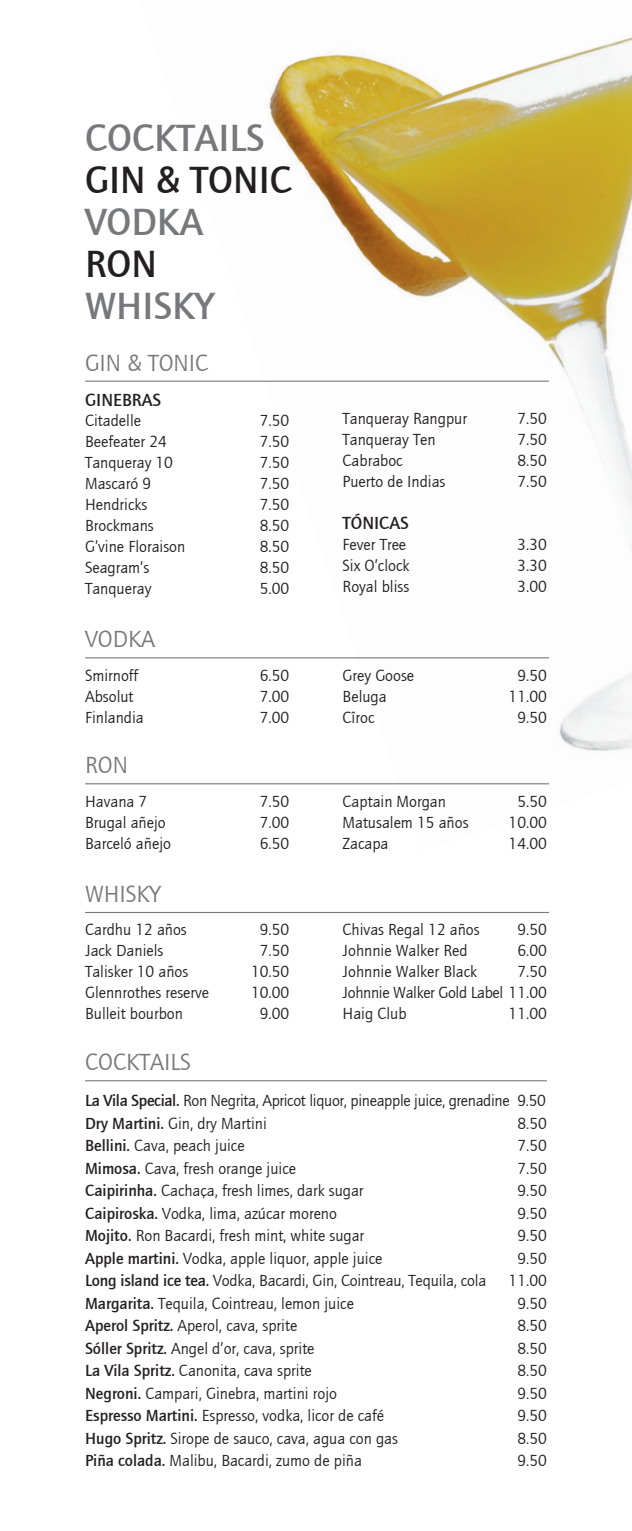
<style>
.page{position:relative;width:632px;height:1531px;background:#fff}
.page>*{position:absolute;margin:0;border:0;box-sizing:border-box;transform-origin:0 0}
.t1{font:500 39px "Quay Sans";color:#76787b}
.t2{font:500 39px "Quay Sans";color:#231f20}
.t3{font:24px "Quay Sans";color:#76787b}
.t4{font:500 18px "Quay Sans";color:#231f20}
.t5{font:16.5px "Quay Sans";color:#231f20}
.t6{font:16.5px "Quay Sans";letter-spacing:-.02em;color:#231f20}
.s1{font-weight:500}
</style>
<div class="page">
<img style="left:139px;top:37px;width:492px;height:748px">
<hr style="left:85px;top:657px;width:464px;height:1px;background:#76787b">
<hr style="left:85px;top:783px;width:464px;height:1px;background:#76787b">
<hr style="left:85px;top:912px;width:464px;height:1px;background:#76787b">
<hr style="left:85px;top:1080px;width:461px;height:1px;background:#76787b">
<hr style="left:85px;top:381px;width:464px;height:1px;background:#76787b">
<p class="t1" style="left:85px;top:116px;width:181px">COCKTAILS</p>
<p class="t2" style="left:85px;top:158px;width:208px">GIN &amp; TONIC</p>
<p class="t1" style="left:85px;top:200px;width:119px">VODKA</p>
<p class="t2" style="left:85px;top:242px;width:73px">RON</p>
<p class="t1" style="left:85px;top:284px;width:130px">WHISKY</p>
<p class="t3" style="left:85px;top:350px;width:125px">GIN &amp; TONIC</p>
<p class="t4" style="left:85px;top:390px;width:78px">GINEBRAS</p>
<p class="t5" style="left:85px;top:411px;width:58px">Citadelle</p>
<p class="t5" style="left:260px;top:411px;width:31px">7.50</p>
<p class="t5" style="left:85px;top:432px;width:83px">Beefeater 24</p>
<p class="t5" style="left:260px;top:432px;width:31px">7.50</p>
<p class="t5" style="left:85px;top:453px;width:89px">Tanqueray 10</p>
<p class="t5" style="left:260px;top:453px;width:31px">7.50</p>
<p class="t5" style="left:85px;top:474px;width:67px">Mascaró 9</p>
<p class="t5" style="left:260px;top:474px;width:31px">7.50</p>
<p class="t5" style="left:85px;top:495px;width:64px">Hendricks</p>
<p class="t5" style="left:260px;top:495px;width:31px">7.50</p>
<p class="t5" style="left:85px;top:516px;width:70px">Brockmans</p>
<p class="t5" style="left:260px;top:516px;width:31px">8.50</p>
<p class="t5" style="left:85px;top:537px;width:102px">G’vine Floraison</p>
<p class="t5" style="left:260px;top:537px;width:31px">8.50</p>
<p class="t5" style="left:85px;top:558px;width:66px">Seagram’s</p>
<p class="t5" style="left:260px;top:558px;width:31px">8.50</p>
<p class="t5" style="left:85px;top:579px;width:68px">Tanqueray</p>
<p class="t5" style="left:260px;top:579px;width:31px">5.00</p>
<h2 class="t3" style="left:85px;top:626px;width:72px">VODKA</h2>
<p class="t5" style="left:85px;top:666px;width:55px">Smirnoff</p>
<p class="t5" style="left:260px;top:666px;width:31px">6.50</p>
<p class="t5" style="left:85px;top:687px;width:50px">Absolut</p>
<p class="t5" style="left:260px;top:687px;width:31px">7.00</p>
<p class="t5" style="left:85px;top:708px;width:60px">Finlandia</p>
<p class="t5" style="left:260px;top:708px;width:31px">7.00</p>
<h2 class="t3" style="left:85px;top:752px;width:44px">RON</h2>
<p class="t5" style="left:85px;top:792px;width:64px">Havana 7</p>
<p class="t5" style="left:260px;top:792px;width:31px">7.50</p>
<p class="t5" style="left:85px;top:813px;width:82px">Brugal añejo</p>
<p class="t5" style="left:260px;top:813px;width:31px">7.00</p>
<p class="t5" style="left:85px;top:834px;width:87px">Barceló añejo</p>
<p class="t5" style="left:260px;top:834px;width:31px">6.50</p>
<h2 class="t3" style="left:85px;top:881px;width:77px">WHISKY</h2>
<p class="t5" style="left:85px;top:921px;width:103px">Cardhu 12 años</p>
<p class="t5" style="left:260px;top:921px;width:31px">9.50</p>
<p class="t5" style="left:85px;top:942px;width:80px">Jack Daniels</p>
<p class="t5" style="left:260px;top:942px;width:31px">7.50</p>
<p class="t5" style="left:85px;top:963px;width:105px">Talisker 10 años</p>
<p class="t5" style="left:251px;top:963px;width:40px">10.50</p>
<p class="t5" style="left:85px;top:984px;width:126px">Glennrothes reserve</p>
<p class="t5" style="left:251px;top:984px;width:40px">10.00</p>
<p class="t5" style="left:85px;top:1005px;width:99px">Bulleit bourbon</p>
<p class="t5" style="left:260px;top:1005px;width:31px">9.00</p>
<p class="t5" style="left:342px;top:410px;width:126px">Tanqueray Rangpur</p>
<p class="t5" style="left:517px;top:410px;width:31px">7.50</p>
<p class="t5" style="left:342px;top:431px;width:95px">Tanqueray Ten</p>
<p class="t5" style="left:517px;top:431px;width:31px">7.50</p>
<p class="t5" style="left:342px;top:452px;width:62px">Cabraboc</p>
<p class="t5" style="left:517px;top:452px;width:31px">8.50</p>
<p class="t5" style="left:342px;top:473px;width:104px">Puerto de Indias</p>
<p class="t5" style="left:517px;top:473px;width:31px">7.50</p>
<p class="t4" style="left:342px;top:513px;width:68px">TÓNICAS</p>
<p class="t5" style="left:342px;top:536px;width:65px">Fever Tree</p>
<p class="t5" style="left:517px;top:536px;width:31px">3.30</p>
<p class="t5" style="left:342px;top:557px;width:68px">Six O’clock</p>
<p class="t5" style="left:517px;top:557px;width:31px">3.30</p>
<p class="t5" style="left:342px;top:578px;width:68px">Royal bliss</p>
<p class="t5" style="left:517px;top:578px;width:31px">3.00</p>
<p class="t5" style="left:342px;top:666px;width:73px">Grey Goose</p>
<p class="t5" style="left:517px;top:666px;width:31px">9.50</p>
<p class="t5" style="left:342px;top:687px;width:46px">Beluga</p>
<p class="t5" style="left:508px;top:687px;width:40px">11.00</p>
<p class="t5" style="left:342px;top:708px;width:33px">Cîroc</p>
<p class="t5" style="left:517px;top:708px;width:31px">9.50</p>
<p class="t5" style="left:342px;top:792px;width:105px">Captain Morgan</p>
<p class="t5" style="left:517px;top:792px;width:31px">5.50</p>
<p class="t5" style="left:342px;top:813px;width:127px">Matusalem 15 años</p>
<p class="t5" style="left:508px;top:813px;width:40px">10.00</p>
<p class="t5" style="left:342px;top:834px;width:47px">Zacapa</p>
<p class="t5" style="left:508px;top:834px;width:40px">14.00</p>
<p class="t5" style="left:342px;top:921px;width:138px">Chivas Regal 12 años</p>
<p class="t5" style="left:517px;top:921px;width:31px">9.50</p>
<p class="t5" style="left:342px;top:942px;width:126px">Johnnie Walker Red</p>
<p class="t5" style="left:517px;top:942px;width:31px">6.00</p>
<p class="t5" style="left:342px;top:963px;width:136px">Johnnie Walker Black</p>
<p class="t5" style="left:517px;top:963px;width:31px">7.50</p>
<p class="t6" style="left:342px;top:984px;width:206px">Johnnie Walker Gold Label 11.00</p>
<p class="t5" style="left:342px;top:1005px;width:65px">Haig Club</p>
<p class="t5" style="left:508px;top:1005px;width:40px">11.00</p>
<p class="t3" style="left:85px;top:1049px;width:107px">COCKTAILS</p>
<p class="t6" style="left:85px;top:1092px;width:462px"><span class="s1">La Vila Special.</span> Ron Negrita, Apricot liquor, pineapple juice, grenadine 9.50</p>
<p class="t5" style="left:85px;top:1114px;width:183px"><span class="s1">Dry Martini.</span> Gin, dry Martini</p>
<p class="t5" style="left:517px;top:1114px;width:31px">8.50</p>
<p class="t5" style="left:85px;top:1137px;width:161px"><span class="s1">Bellini.</span> Cava, peach juice</p>
<p class="t5" style="left:517px;top:1137px;width:31px">7.50</p>
<p class="t5" style="left:85px;top:1159px;width:212px"><span class="s1">Mimosa.</span> Cava, fresh orange juice</p>
<p class="t5" style="left:517px;top:1159px;width:31px">7.50</p>
<p class="t5" style="left:85px;top:1182px;width:280px"><span class="s1">Caipirinha.</span> Cachaça, fresh limes, dark sugar</p>
<p class="t5" style="left:517px;top:1182px;width:31px">9.50</p>
<p class="t5" style="left:85px;top:1204px;width:253px"><span class="s1">Caipiroska.</span> Vodka, lima, azúcar moreno</p>
<p class="t5" style="left:517px;top:1204px;width:31px">9.50</p>
<p class="t5" style="left:85px;top:1227px;width:280px"><span class="s1">Mojito.</span> Ron Bacardi, fresh mint, white sugar</p>
<p class="t5" style="left:517px;top:1227px;width:31px">9.50</p>
<p class="t5" style="left:85px;top:1249px;width:299px"><span class="s1">Apple martini.</span> Vodka, apple liquor, apple juice</p>
<p class="t5" style="left:517px;top:1249px;width:31px">9.50</p>
<p class="t5" style="left:85px;top:1272px;width:402px"><span class="s1">Long island ice tea.</span> Vodka, Bacardi, Gin, Cointreau, Tequila, cola</p>
<p class="t5" style="left:508px;top:1272px;width:40px">11.00</p>
<p class="t5" style="left:85px;top:1294px;width:270px"><span class="s1">Margarita.</span> Tequila, Cointreau, lemon juice</p>
<p class="t5" style="left:517px;top:1294px;width:31px">9.50</p>
<p class="t5" style="left:85px;top:1317px;width:214px"><span class="s1">Aperol Spritz.</span> Aperol, cava, sprite</p>
<p class="t5" style="left:517px;top:1317px;width:31px">8.50</p>
<p class="t5" style="left:85px;top:1339px;width:231px"><span class="s1">Sóller Spritz.</span> Angel d’or, cava, sprite</p>
<p class="t5" style="left:517px;top:1339px;width:31px">8.50</p>
<p class="t5" style="left:85px;top:1362px;width:228px"><span class="s1">La Vila Spritz.</span> Canonita, cava sprite</p>
<p class="t5" style="left:517px;top:1362px;width:31px">8.50</p>
<p class="t5" style="left:85px;top:1384px;width:253px"><span class="s1">Negroni.</span> Campari, Ginebra, martini rojo</p>
<p class="t5" style="left:517px;top:1384px;width:31px">9.50</p>
<p class="t5" style="left:85px;top:1407px;width:300px"><span class="s1">Espresso Martini.</span> Espresso, vodka, licor de café</p>
<p class="t5" style="left:517px;top:1407px;width:31px">9.50</p>
<p class="t5" style="left:85px;top:1429px;width:314px"><span class="s1">Hugo Spritz.</span> Sirope de sauco, cava, agua con gas</p>
<p class="t5" style="left:517px;top:1429px;width:31px">8.50</p>
<p class="t5" style="left:85px;top:1452px;width:278px"><span class="s1">Piña colada.</span> Malibu, Bacardi, zumo de piña</p>
<p class="t5" style="left:517px;top:1452px;width:31px">9.50</p>
</div>
